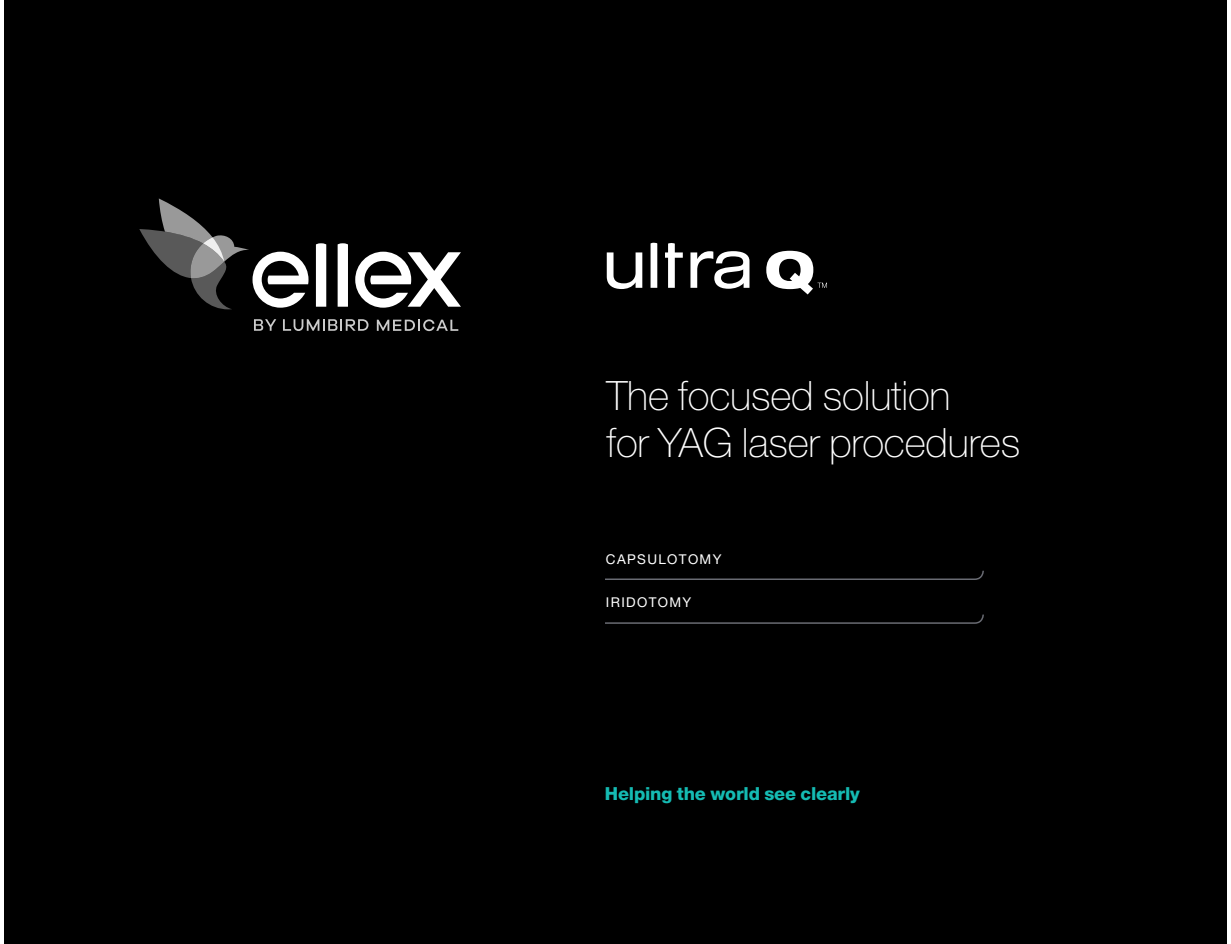
<style>
.page{position:relative;width:1231px;height:944px;background:#fff}
.page>*{position:absolute;margin:0;border:0;box-sizing:border-box;transform-origin:0 0}
.t1{font:100 40.5px/46.5px "Helvetica Neue LT Std";letter-spacing:-.005em;color:#fff}
.t2{font:800 18px "Helvetica Neue LT Std";letter-spacing:-.01em;color:#15bbb3}
.t3{font:13.5px "Helvetica Neue LT Std";letter-spacing:.1em;color:#fff}
</style>
<div class="page">
<div style="left:4px;top:0;width:1222px;height:944px;background:#000"></div>
<svg style="left:254px;top:319px;width:22px;height:12px"></svg>
<svg style="left:283px;top:319px;width:85px;height:12px"></svg>
<svg style="left:377px;top:319px;width:81px;height:12px"></svg>
<svg style="left:338px;top:243px;width:10px;height:64px"></svg>
<svg style="left:316px;top:243px;width:10px;height:64px"></svg>
<svg style="left:139px;top:198px;width:169px;height:111px"></svg>
<svg style="left:355px;top:252px;width:106px;height:56px"></svg>
<svg style="left:605px;top:570px;width:379px;height:10px"></svg>
<svg style="left:605px;top:614px;width:379px;height:10px"></svg>
<svg style="left:607px;top:252px;width:35px;height:37px"></svg>
<svg style="left:690px;top:251px;width:59px;height:38px"></svg>
<svg style="left:665px;top:243px;width:18px;height:45px"></svg>
<svg style="left:650px;top:243px;width:7px;height:45px"></svg>
<svg style="left:766px;top:251px;width:61px;height:43px"></svg>
<p class="t1" style="left:606px;top:372px;width:415px">The focused solution<br>for YAG laser procedures</p>
<p class="t3" style="left:606px;top:550px;width:117px">CAPSULOTOMY</p>
<p class="t3" style="left:606px;top:594px;width:87px">IRIDOTOMY</p>
<p class="t2" style="left:605px;top:782px;width:256px">Helping the world see clearly</p>
</div>
